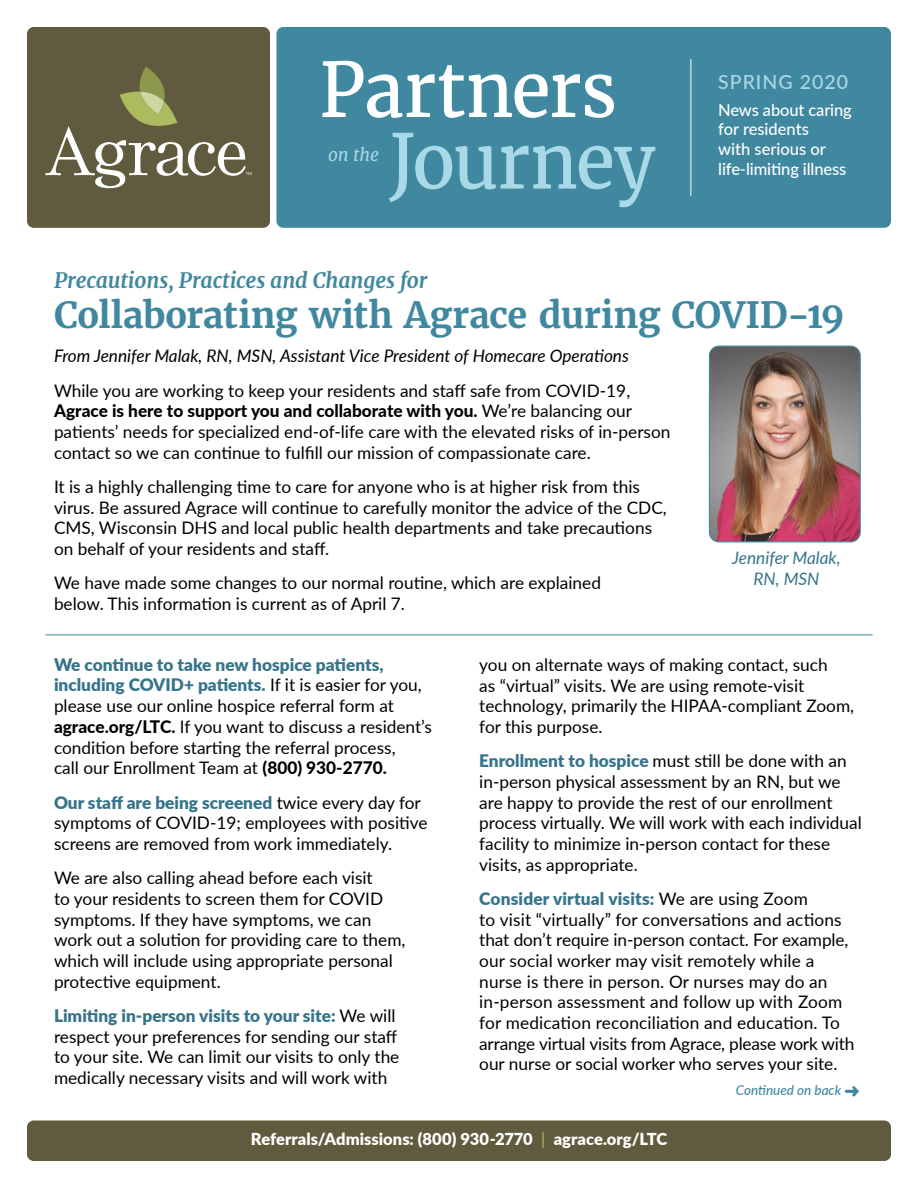
<style>
.page{position:relative;width:918px;height:1188px;background:#fff}
.page>*{position:absolute;margin:0;border:0;box-sizing:border-box;transform-origin:0 0}
.t1{font:75px "Merriweather";letter-spacing:-.02em;color:#fff;scale:.96 1}
.t2{font:75px "Merriweather";letter-spacing:-.025em;color:#a9d9e6;scale:.96 1}
.t3{font:700 36px "Merriweather";letter-spacing:-.01em;color:#4087a0}
.t4{font:italic 700 21px "Merriweather";letter-spacing:-.01em;color:#4087a0}
.t5{font:500 19.5px "Lato";letter-spacing:.055em;color:#a9d9e6}
.t6{font:italic 17.7px "Merriweather";color:#a9d9e6}
.t7{font:17.25px/20.7px "Lato";color:#000}
.t8{font:italic 17.25px "Lato";color:#000}
.t9{font:italic 17.25px/20.7px "Lato";color:#35748a;text-align:center}
.t10{font:500 16.5px/19.8px "Lato";letter-spacing:-.005em;color:#fff}
.t11{font:900 16.5px "Lato";color:#fff}
.t12{font:italic 500 13.5px "Lato";color:#4087a0}
.s1{font-weight:800}
.s2{font-weight:900;color:#35748a}
.s3{font-weight:400;color:#acbb5e}
</style>
<div class="page">
<div style="left:27px;top:1120px;width:864px;height:41px;background:#605b3e;border-radius:7px"></div>
<div style="left:276px;top:27px;width:615px;height:201px;background:#4087a0;border-radius:7px"></div>
<hr style="left:690px;top:59px;width:1px;height:136px;background:#fff">
<div style="left:27px;top:27px;width:243px;height:201px;background:#605b3e;border-radius:7px"></div>
<svg style="left:46px;top:67px;width:205px;height:121px"></svg>
<img style="left:709px;top:346px;width:150px;height:196px">
<div style="left:709px;top:346px;width:152px;height:196px;border:1px solid #4087a0;border-radius:10px"></div>
<hr style="left:45px;top:634px;width:828px;height:1px;background:#4087a0">
<h1 class="t1" style="left:319px;top:43px;width:312px">Partners</h1>
<h1 class="t2" style="left:389px;top:115px;width:280px">Journey</h1>
<p class="t6" style="left:328px;top:144px;width:53px">on the</p>
<p class="t5" style="left:718px;top:68px;width:131px">SPRING 2020</p>
<p class="t10" style="left:718px;top:99px;width:135px">News about caring for residents<br>with serious or life-limiting illness</p>
<p class="t4" style="left:54px;top:267px;width:375px">Precautions, Practices and Changes for</p>
<h2 class="t3" style="left:54px;top:292px;width:792px">Collaborating with Agrace during COVID-19</h2>
<p class="t8" style="left:54px;top:344px;width:577px">From Jennifer Malak, RN, MSN, Assistant Vice President of Homecare Operations</p>
<p class="t7" style="left:54px;top:379px;width:618px">While you are working to keep your residents and staff safe from COVID-19, <span class="s1">Agrace is here to support you and collaborate with you.</span> We’re balancing our patients’ needs for specialized end-of-life care with the elevated risks of in-person contact so we can continue to fulfill our mission of compassionate care.</p>
<p class="t7" style="left:54px;top:476px;width:614px">It is a highly challenging time to care for anyone who is at higher risk from this virus. Be assured Agrace will continue to carefully monitor the advice of the CDC, CMS, Wisconsin DHS and local public health departments and take precautions on behalf of your residents and staff.</p>
<p class="t7" style="left:54px;top:572px;width:549px">We have made some changes to our normal routine, which are explained below. This information is current as of April 7.</p>
<p class="t9" style="left:732px;top:547px;width:110px">Jennifer Malak,<br>RN, MSN</p>
<p class="t7" style="left:54px;top:653px;width:380px"><span class="s2">We continue to take new hospice patients, including COVID+ patients.</span> If it is easier for you, please use our online hospice referral form at <span class="s1">agrace.org/LTC.</span> If you want to discuss a resident’s condition before starting the referral process,<br>call our Enrollment Team at <span class="s1">(800) 930-2770.</span></p>
<p class="t7" style="left:54px;top:791px;width:375px"><span class="s2">Our staff are being screened</span> twice every day for symptoms of COVID-19; employees with positive screens are removed from work immediately.</p>
<p class="t7" style="left:54px;top:867px;width:353px">We are also calling ahead before each visit<br>to your residents to screen them for COVID symptoms. If they have symptoms, we can work out a solution for providing care to them, which will include using appropriate personal protective equipment.</p>
<p class="t7" style="left:54px;top:1004px;width:347px"><span class="s2">Limiting in-person visits to your site:</span> We will respect your preferences for sending our staff to your site. We can limit our visits to only the medically necessary visits and will work with</p>
<p class="t7" style="left:479px;top:653px;width:376px">you on alternate ways of making contact, such<br>as “virtual” visits. We are using remote-visit technology, primarily the HIPAA-compliant Zoom, for this purpose.</p>
<p class="t7" style="left:479px;top:750px;width:384px"><span class="s2">Enrollment to hospice</span> must still be done with an in-person physical assessment by an RN, but we are happy to provide the rest of our enrollment process virtually. We will work with each individual facility to minimize in-person contact for these visits, as appropriate.</p>
<p class="t7" style="left:479px;top:887px;width:377px"><span class="s2">Consider virtual visits:</span> We are using Zoom<br>to visit “virtually” for conversations and actions that don’t require in-person contact. For example, our social worker may visit remotely while a nurse is there in person. Or nurses may do an in-person assessment and follow up with Zoom for medication reconciliation and education. To arrange virtual visits from Agrace, please work with our nurse or social worker who serves your site.</p>
<p class="t12" style="left:736px;top:1081px;width:125px">Continued on back ➜</p>
<p class="t11" style="left:251px;top:1127px;width:418px">Referrals/Admissions: (800) 930-2770 <span class="s3">|</span> agrace.org/LTC</p>
</div>
